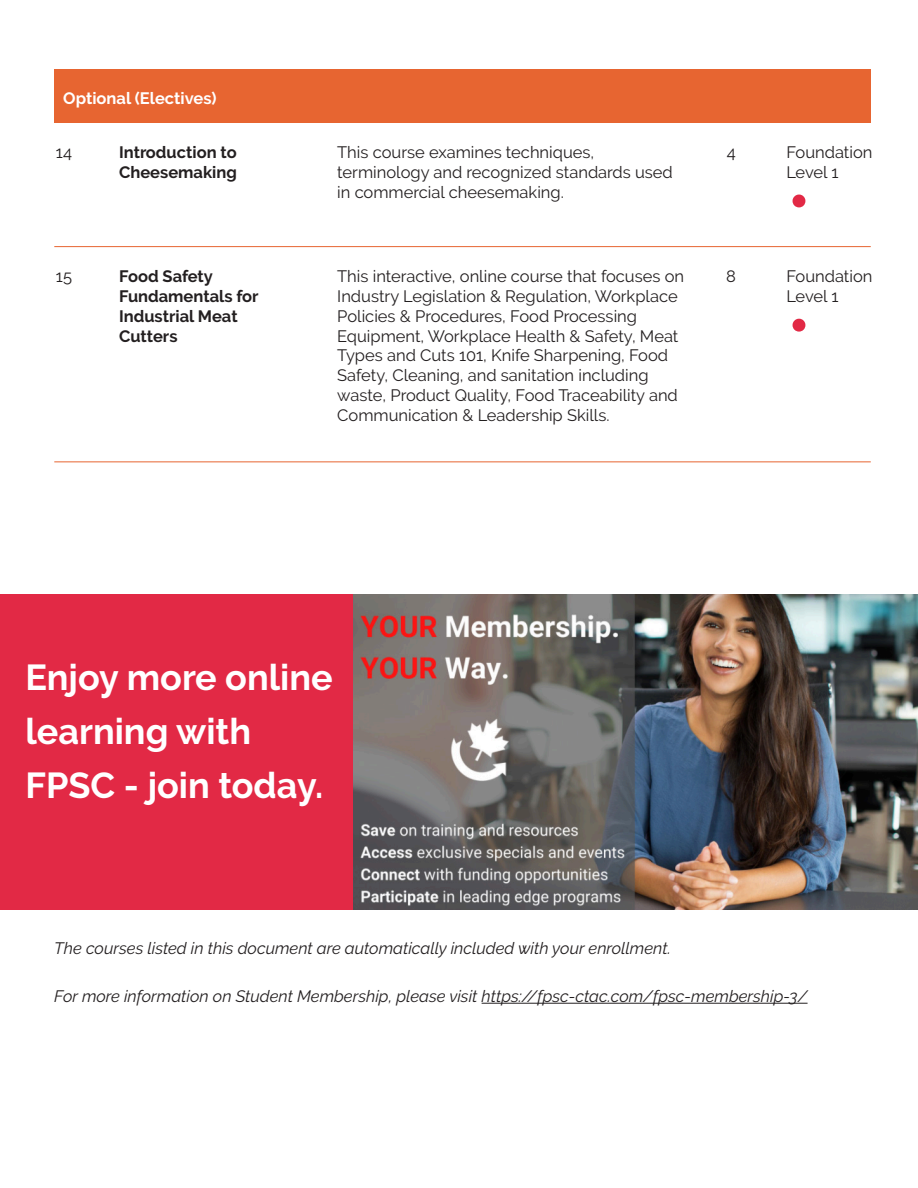
<style>
.page{position:relative;width:918px;height:1188px;background:#fff}
.page>*{position:absolute;margin:0;border:0;box-sizing:border-box;transform-origin:0 0}
.t1{font:72px "Raleway";color:#e22945}
.t2{font:700 36px/54px "Raleway";color:#fff}
.t3{font:16.5px/19.8px "Raleway";color:#231f20}
.t4{font:italic 16.5px "Raleway";color:#231f20}
.t5{font:700 16.5px/19.8px "Raleway";color:#231f20}
.t6{font:700 16.5px "Raleway";color:#fff}
</style>
<div class="page">
<div style="left:54px;top:69px;width:817px;height:53px;background:#e76531"></div>
<hr style="left:482px;top:1003px;width:326px;height:1px;background:#231f20">
<hr style="left:54px;top:246px;width:817px;height:1px;background:#e76531">
<hr style="left:54px;top:461px;width:817px;height:1px;background:#e76531">
<img style="left:352px;top:594px;width:566px;height:315px">
<div style="left:0;top:594px;width:352px;height:315px;background:#e22945"></div>
<p class="t6" style="left:63px;top:88px;width:155px">Optional (Electives)</p>
<p class="t5" style="left:119px;top:142px;width:119px">Introduction to<br>Cheesemaking</p>
<p class="t3" style="left:56px;top:142px;width:18px">14</p>
<p class="t3" style="left:56px;top:266px;width:18px">15</p>
<p class="t5" style="left:119px;top:267px;width:141px">Food Safety<br>Fundamentals for<br>Industrial Meat<br>Cutters</p>
<p class="t3" style="left:337px;top:142px;width:337px">This course examines techniques, terminology and recognized standards used in commercial cheesemaking.</p>
<p class="t3" style="left:337px;top:266px;width:348px">This interactive, online course that focuses on Industry Legislation &amp; Regulation, Workplace Policies &amp; Procedures, Food Processing Equipment, Workplace Health &amp; Safety, Meat Types and Cuts 101, Knife Sharpening, Food Safety, Cleaning, and sanitation including waste, Product Quality, Food Traceability and Communication &amp; Leadership Skills.</p>
<p class="t3" style="left:727px;top:142px;width:11px">4</p>
<p class="t3" style="left:726px;top:266px;width:11px">8</p>
<p class="t3" style="left:786px;top:142px;width:88px">Foundation</p>
<p class="t3" style="left:786px;top:162px;width:54px">Level 1</p>
<p class="t1" style="left:786px;top:159px;width:27px">•</p>
<p class="t3" style="left:786px;top:266px;width:88px">Foundation</p>
<p class="t3" style="left:786px;top:286px;width:54px">Level 1</p>
<p class="t1" style="left:786px;top:283px;width:27px">•</p>
<p class="t2" style="left:26px;top:651px;width:309px">Enjoy more online learning with<br>FPSC - join today.</p>
<p class="t4" style="left:54px;top:939px;width:618px">The courses listed in this document are automatically included with your enrollment.</p>
<p class="t4" style="left:54px;top:987px;width:755px">For more information on Student Membership, please visit https://fpsc-ctac.com/fpsc-membership-3/</p>
</div>
